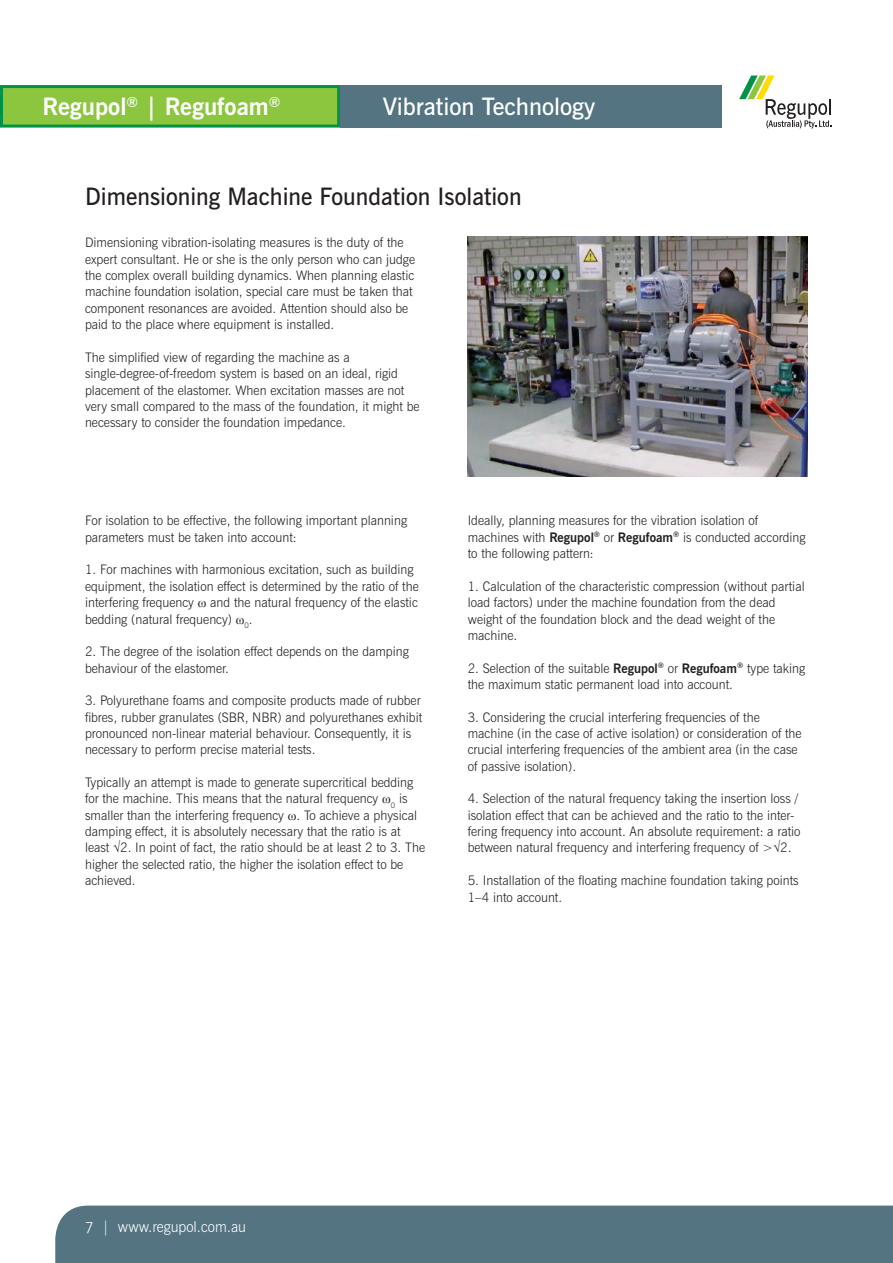
<style>
.page{position:relative;width:893px;height:1263px;background:#fff}
.page>*{position:absolute;margin:0;border:0;box-sizing:border-box;transform-origin:0 0}
.t1{font:600 24px "News Gothic BT";color:#231f20}
.t2{font:600 24px "News Gothic BT";color:#fff}
.t3{font:700 24px "News Gothic BT";color:#fff}
.t4{font:300 15px "News Gothic BT";color:#fff;scale:.96 1}
.t5{font:300 13.2px/16.4px "News Gothic BT";color:#231f20}
.s1{font-family:"Times New Roman";font-weight:400}
.s2{font-weight:700}
</style>
<div class="page">
<div style="left:0;top:85px;width:340px;height:43px;background:#8bc63e;border:3px solid #009247"></div>
<div style="left:340px;top:85px;width:382px;height:43px;background:#557482"></div>
<div style="left:55px;top:1205px;width:838px;height:58px;background:#557482"></div>
<svg style="left:739px;top:75px;width:92px;height:53px"></svg>
<img style="left:468px;top:236px;width:340px;height:240px">
<h1 class="t3" style="left:43px;top:92px;width:239px">Regupol<sup>®</sup> | Regufoam<sup>®</sup></h1>
<h1 class="t2" style="left:383px;top:92px;width:214px">Vibration Technology</h1>
<h1 class="t1" style="left:85px;top:182px;width:438px">Dimensioning Machine Foundation Isolation</h1>
<p class="t5" style="left:85px;top:234px;width:332px">Dimensioning vibration-isolating measures is the duty of the expert consultant. He or she is the only person who can judge the complex overall building dynamics. When planning elastic machine foundation isolation, special care must be taken that component resonances are avoided. Attention should also be paid to the place where equipment is installed.</p>
<p class="t5" style="left:85px;top:349px;width:336px">The simplified view of regarding the machine as a single-degree-of-freedom system is based on an ideal, rigid placement of the elastomer. When excitation masses are not very small compared to the mass of the foundation, it might be necessary to consider the foundation impedance.</p>
<p class="t5" style="left:85px;top:512px;width:324px">For isolation to be effective, the following important planning parameters must be taken into account:</p>
<p class="t5" style="left:85px;top:561px;width:335px">1. For machines with harmonious excitation, such as building equipment, the isolation effect is determined by the ratio of the interfering frequency <span class="s1">ω</span> and the natural frequency of the elastic bedding (natural frequency) <span class="s1">ω</span><sub>0</sub>.</p>
<p class="t5" style="left:85px;top:643px;width:325px">2. The degree of the isolation effect depends on the damping behaviour of the elastomer.</p>
<p class="t5" style="left:85px;top:692px;width:339px">3. Polyurethane foams and composite products made of rubber fibres, rubber granulates (SBR, NBR) and polyurethanes exhibit pronounced non-linear material behaviour. Consequently, it is necessary to perform precise material tests.</p>
<p class="t5" style="left:85px;top:774px;width:342px">Typically an attempt is made to generate supercritical bedding for the machine. This means that the natural frequency <span class="s1">ω</span><sub>0</sub> is smaller than the interfering frequency <span class="s1">ω</span>. To achieve a physical damping effect, it is absolutely necessary that the ratio is at least √2. In point of fact, the ratio should be at least 2 to 3. The higher the selected ratio, the higher the isolation effect to be achieved.</p>
<p class="t5" style="left:468px;top:512px;width:339px">Ideally, planning measures for the vibration isolation of machines with <span class="s2">Regupol</span><sup>®</sup> or <span class="s2">Regufoam</span><sup>®</sup> is conducted according to the following pattern:</p>
<p class="t5" style="left:468px;top:578px;width:338px">1. Calculation of the characteristic compression (without partial load factors) under the machine foundation from the dead weight of the foundation block and the dead weight of the machine.</p>
<p class="t5" style="left:468px;top:660px;width:339px">2. Selection of the suitable <span class="s2">Regupol</span><sup>®</sup> or <span class="s2">Regufoam</span><sup>®</sup> type taking the maximum static permanent load into account.</p>
<p class="t5" style="left:468px;top:709px;width:335px">3. Considering the crucial interfering frequencies of the machine (in the case of active isolation) or consideration of the crucial interfering frequencies of the ambient area (in the case of passive isolation).</p>
<p class="t5" style="left:468px;top:790px;width:334px">4. Selection of the natural frequency taking the insertion loss / isolation effect that can be achieved and the ratio to the inter&shy;fering frequency into account. An absolute requirement: a ratio between natural frequency and interfering frequency of &gt;√2.</p>
<p class="t5" style="left:468px;top:872px;width:332px">5. Installation of the floating machine foundation taking points<br>1–4 into account.</p>
<p class="t4" style="left:85px;top:1217px;width:169px">7 | www.regupol.com.au</p>
</div>
